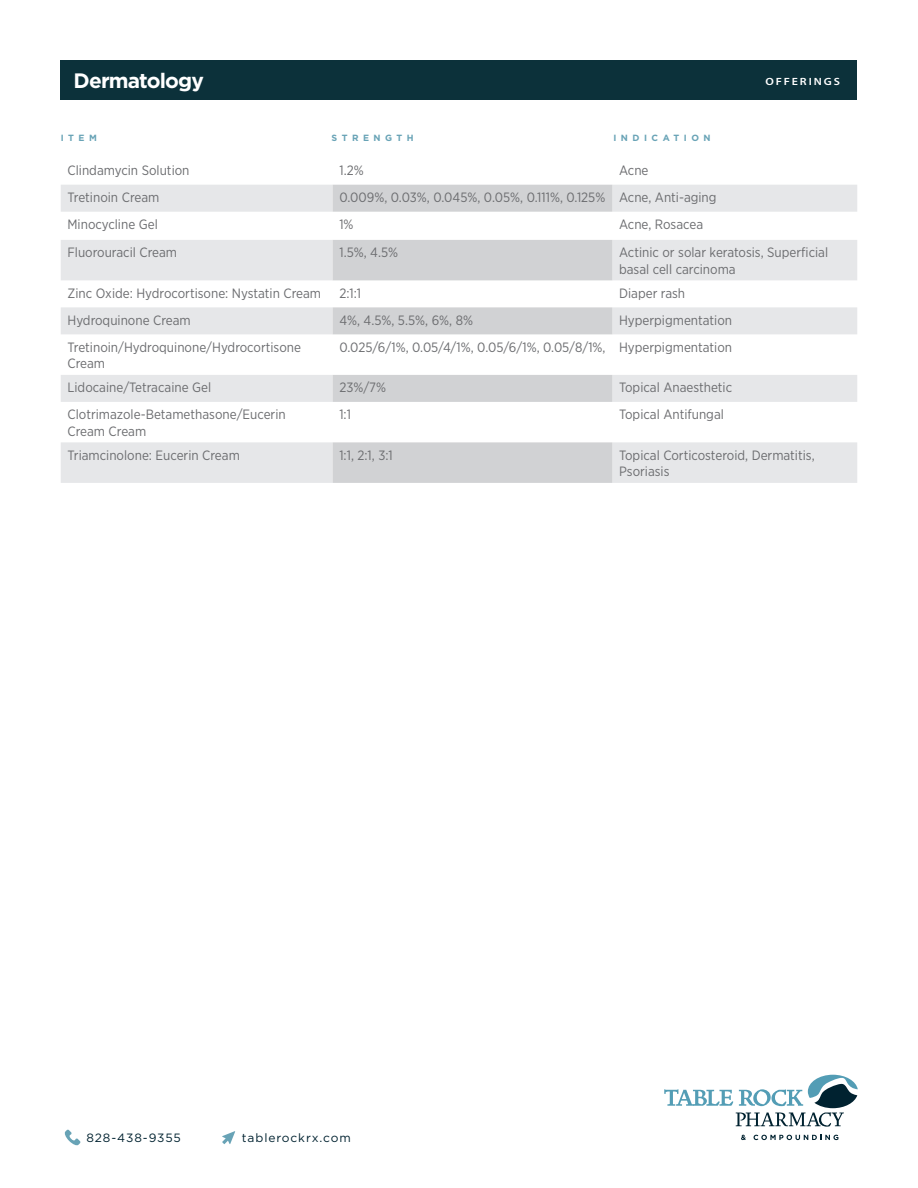
<style>
.page{position:relative;width:918px;height:1188px;background:#fff}
.page>*{position:absolute;margin:0;border:0;box-sizing:border-box;transform-origin:0 0}
.t1{font:700 20.85px "Gotham";letter-spacing:-.04em;color:#fff}
.t2{font:13.5px/16.2px "Gotham Narrow";color:#6c6d70}
.t3{font:12px "Gotham";letter-spacing:.075em;color:#002230}
.t4{font:600 10.5px "Myriad Pro";letter-spacing:.16em;color:#fff;scale:1.14 1}
.t5{font:700 9px "Gotham";letter-spacing:.5em;color:#68a3b6}
</style>
<div class="page">
<div style="left:61px;top:61px;width:796px;height:39px;background:#0c313a"></div>
<svg style="left:61px;top:185px;width:796px;height:298px;fill:#e6e7e9"></svg>
<svg style="left:333px;top:185px;width:279px;height:298px;fill:#d1d2d4"></svg>
<svg style="left:64px;top:1130px;width:17px;height:16px"></svg>
<svg style="left:222px;top:1131px;width:13px;height:13px"></svg>
<svg style="left:664px;top:1075px;width:194px;height:52px"></svg>
<svg style="left:741px;top:1135px;width:5px;height:5px"></svg>
<svg style="left:754px;top:1135px;width:84px;height:5px"></svg>
<h1 class="t1" style="left:74px;top:67px;width:132px">Dermatology</h1>
<p class="t4" style="left:765px;top:75px;width:67px">OFFERINGS</p>
<p class="t5" style="left:61px;top:132px;width:38px">ITEM</p>
<p class="t5" style="left:332px;top:132px;width:84px">STRENGTH</p>
<p class="t5" style="left:613px;top:132px;width:99px">INDICATION</p>
<p class="t2" style="left:68px;top:162px;width:124px">Clindamycin Solution</p>
<p class="t2" style="left:339px;top:162px;width:26px">1.2%</p>
<p class="t2" style="left:619px;top:162px;width:31px">Acne</p>
<p class="t2" style="left:68px;top:189px;width:93px">Tretinoin Cream</p>
<p class="t2" style="left:339px;top:189px;width:379px">0.009%, 0.03%, 0.045%, 0.05%, 0.111%, 0.125% Acne, Anti-aging</p>
<p class="t2" style="left:68px;top:216px;width:92px">Minocycline Gel</p>
<p class="t2" style="left:339px;top:216px;width:16px">1%</p>
<p class="t2" style="left:619px;top:216px;width:86px">Acne, Rosacea</p>
<p class="t2" style="left:68px;top:244px;width:111px">Fluorouracil Cream</p>
<p class="t2" style="left:339px;top:244px;width:60px">1.5%, 4.5%</p>
<p class="t2" style="left:619px;top:244px;width:211px">Actinic or solar keratosis, Superficial basal cell carcinoma</p>
<p class="t2" style="left:68px;top:285px;width:255px">Zinc Oxide: Hydrocortisone: Nystatin Cream</p>
<p class="t2" style="left:339px;top:285px;width:23px">2:1:1</p>
<p class="t2" style="left:619px;top:285px;width:68px">Diaper rash</p>
<p class="t2" style="left:68px;top:312px;width:125px">Hydroquinone Cream</p>
<p class="t2" style="left:339px;top:312px;width:135px">4%, 4.5%, 5.5%, 6%, 8%</p>
<p class="t2" style="left:619px;top:312px;width:115px">Hyperpigmentation</p>
<p class="t2" style="left:68px;top:339px;width:235px">Tretinoin/Hydroquinone/Hydrocortisone<br>Cream</p>
<p class="t2" style="left:339px;top:339px;width:394px">0.025/6/1%, 0.05/4/1%, 0.05/6/1%, 0.05/8/1%, Hyperpigmentation</p>
<p class="t2" style="left:68px;top:379px;width:145px">Lidocaine/Tetracaine Gel</p>
<p class="t2" style="left:339px;top:379px;width:48px">23%/7%</p>
<p class="t2" style="left:619px;top:379px;width:115px">Topical Anaesthetic</p>
<p class="t2" style="left:68px;top:406px;width:220px">Clotrimazole-Betamethasone/Eucerin<br>Cream Cream</p>
<p class="t2" style="left:339px;top:406px;width:13px">1:1</p>
<p class="t2" style="left:619px;top:406px;width:106px">Topical Antifungal</p>
<p class="t2" style="left:68px;top:447px;width:174px">Triamcinolone: Eucerin Cream</p>
<p class="t2" style="left:339px;top:447px;width:55px">1:1, 2:1, 3:1</p>
<p class="t2" style="left:619px;top:447px;width:197px">Topical Corticosteroid, Dermatitis,<br>Psoriasis</p>
<p class="t3" style="left:86px;top:1130px;width:96px">828-438-9355</p>
<p class="t3" style="left:242px;top:1130px;width:110px">tablerockrx.com</p>
</div>
